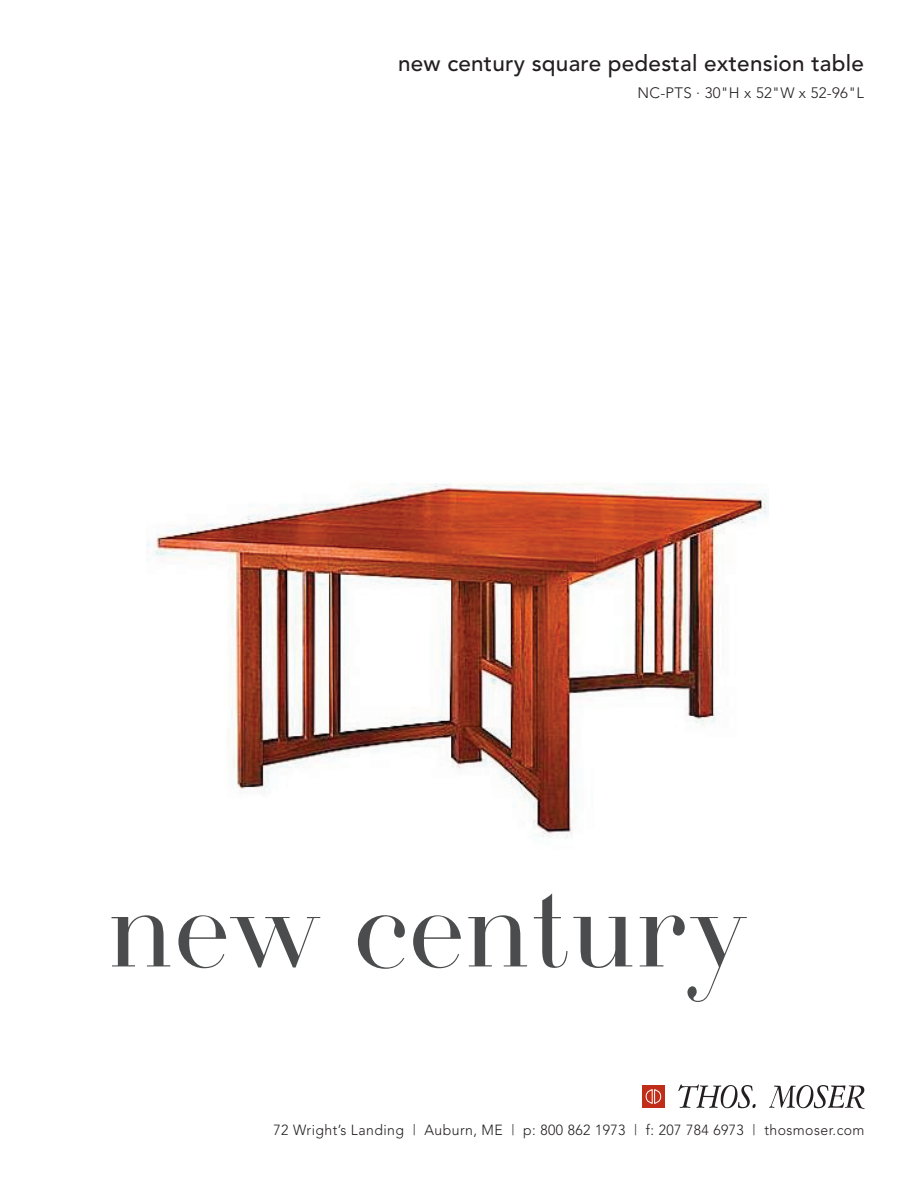
<style>
.page{position:relative;width:918px;height:1188px;background:#fff}
.page>*{position:absolute;margin:0;border:0;box-sizing:border-box;transform-origin:0 0}
.t1{font:129.75px "Firmin Didot Rmn";letter-spacing:.005em;color:#4b4c4d}
.t2{font:500 22.5px "Avenir";letter-spacing:.01em;color:#231f20}
.t3{font:300 15px "Avenir";letter-spacing:.02em;color:#231f20}
.t4{font:300 14.55px "Avenir";letter-spacing:.03em;color:#231f20;scale:.96 1}
</style>
<div class="page">
<div style="left:642px;top:1086px;width:22px;height:22px;background:#c02d19"></div>
<svg style="left:646px;top:1089px;width:15px;height:15px"></svg>
<img style="left:678px;top:1084px;width:187px;height:26px">
<img style="left:147px;top:483px;width:622px;height:356px">
<h2 class="t2" style="left:398px;top:50px;width:467px">new century square pedestal extension table</h2>
<p class="t3" style="left:638px;top:84px;width:228px">NC-PTS · 30"H x 52"W x 52-96"L</p>
<h1 class="t1" style="left:108px;top:837px;width:640px">new century</h1>
<p class="t4" style="left:274px;top:1122px;width:617px">72 Wright’s Landing | Auburn, ME | p: 800 862 1973 | f: 207 784 6973 | thosmoser.com</p>
</div>
